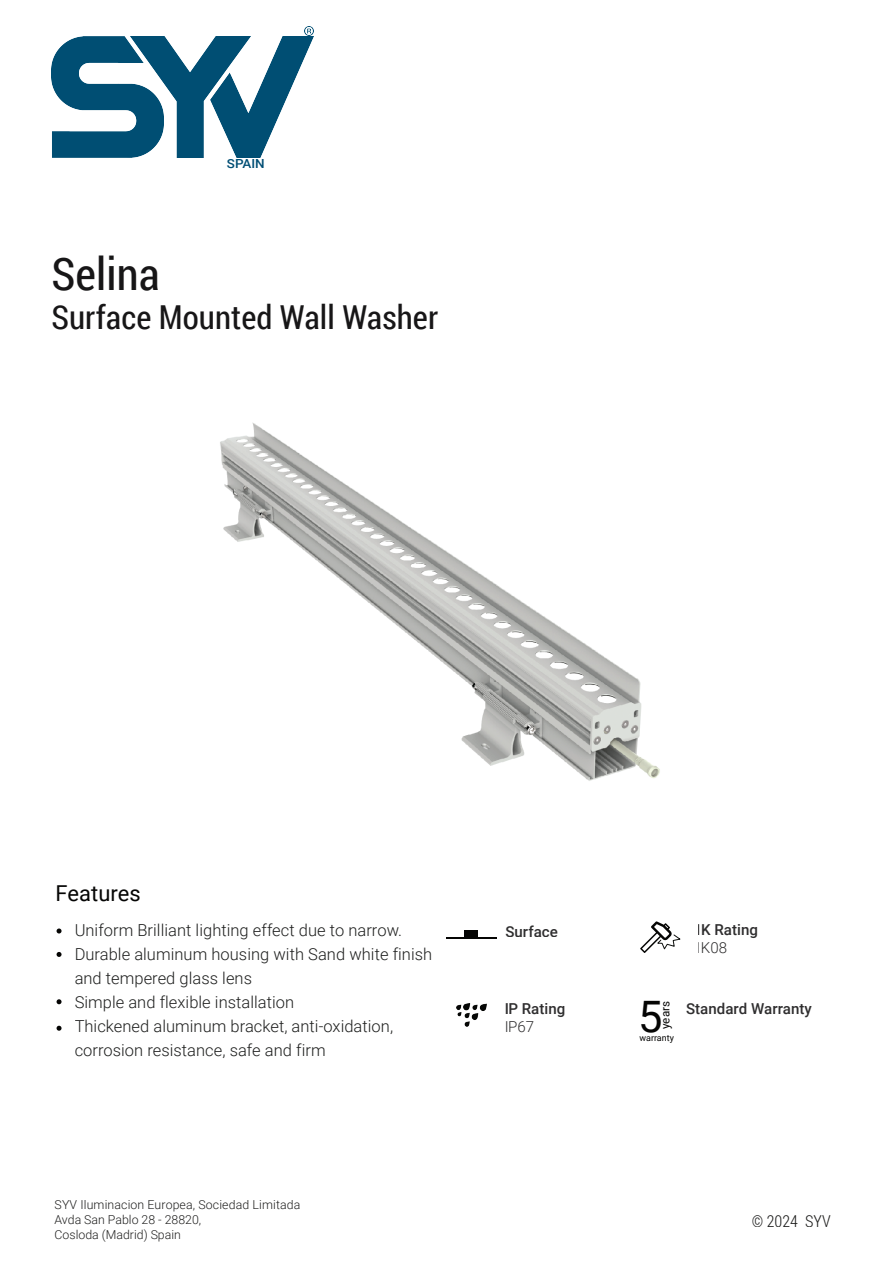
<style>
.page{position:relative;width:893px;height:1263px;background:#fff}
.page>*{position:absolute;margin:0;border:0;box-sizing:border-box;transform-origin:0 0}
.t1{font:45px "Roboto Condensed";letter-spacing:.005em;color:#171617}
.t2{font:43.35px "Roboto";color:#050504}
.t3{font:33px "Roboto Condensed";letter-spacing:.005em;color:#171617}
.t4{font:21.9px "Roboto";letter-spacing:.005em;color:#050504}
.t5{font:300 16.5px/24px "Roboto";letter-spacing:.005em;color:#040504}
.t6{font:300 16.5px "Roboto Condensed";letter-spacing:.005em;color:#050504}
.t7{font:500 15.15px "Roboto";letter-spacing:.005em;color:#171617}
.t8{font:300 15.15px "Roboto";letter-spacing:.005em;color:#171617}
.t9{font:500 12.6px "Roboto";color:#004e74;scale:1.07 1}
.t10{font:300 12.3px/14.9px "Roboto";color:#050504}
.t11{font:11.7px "Roboto";letter-spacing:.005em;color:#050504}
.t12{font:8.85px "Roboto";letter-spacing:.005em;color:#050504}
</style>
<div class="page">
<svg style="left:57px;top:928px;width:5px;height:5px"></svg>
<svg style="left:57px;top:1026px;width:5px;height:5px"></svg>
<svg style="left:57px;top:999px;width:5px;height:5px"></svg>
<svg style="left:57px;top:952px;width:5px;height:5px"></svg>
<img style="left:456px;top:1003px;width:30px;height:23px">
<hr style="left:446px;top:937px;width:50px;height:2px;background:#050504">
<div style="left:464px;top:929px;width:14px;height:8px;background:#050504"></div>
<img style="left:250px;top:37px;width:63px;height:120px">
<img style="left:163px;top:37px;width:87px;height:120px">
<img style="left:52px;top:37px;width:111px;height:120px">
<svg style="left:305px;top:27px;width:8px;height:8px"></svg>
<svg style="left:640px;top:921px;width:41px;height:32px"></svg>
<img style="left:220px;top:422px;width:440px;height:359px">
<p class="t9" style="left:227px;top:155px;width:37px">SPAIN</p>
<h1 class="t1" style="left:52px;top:242px;width:110px">Selina</h1>
<h3 class="t3" style="left:52px;top:295px;width:388px">Surface Mounted Wall Washer</h3>
<h3 class="t4" style="left:56px;top:878px;width:87px">Features</h3>
<p class="t5" style="left:75px;top:918px;width:359px">Uniform Brilliant lighting effect due to narrow.<br>Durable aluminum housing with Sand white finish and tempered glass lens<br>Simple and flexible installation<br>Thickened aluminum bracket, anti-oxidation, corrosion resistance, safe and firm</p>
<p class="t10" style="left:55px;top:1197px;width:247px">SYV Iluminacion Europea, Sociedad Limitada<br>Avda San Pablo 28 - 28820,<br>Cosloda (Madrid) Spain</p>
<p class="t7" style="left:505px;top:921px;width:54px">Surface</p>
<p class="t7" style="left:697px;top:919px;width:63px">IK Rating</p>
<p class="t8" style="left:697px;top:937px;width:32px">IK08</p>
<h2 class="t2" style="left:638px;top:986px;width:26px">5</h2>
<p class="t11" style="left:657px;top:1029px;width:29px;rotate:-90deg">years</p>
<p class="t12" style="left:639px;top:1032px;width:36px">warranty</p>
<p class="t7" style="left:504px;top:998px;width:63px">IP Rating</p>
<p class="t7" style="left:686px;top:998px;width:127px">Standard Warranty</p>
<p class="t8" style="left:504px;top:1016px;width:32px">IP67</p>
<p class="t6" style="left:752px;top:1209px;width:81px">© 2024 SYV</p>
</div>
